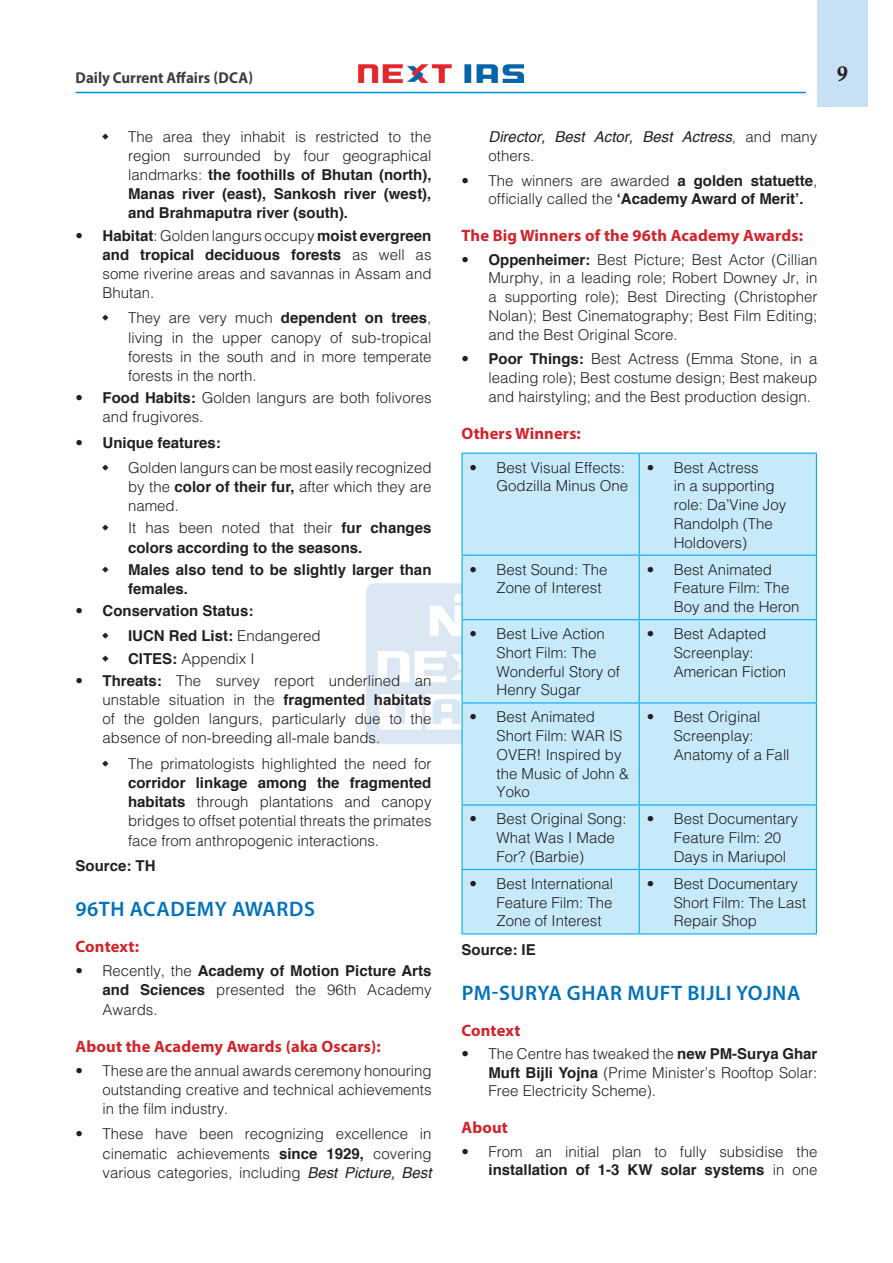
<style>
.page{position:relative;width:893px;height:1263px;background:#fff}
.page>*{position:absolute;margin:0;border:0;box-sizing:border-box;transform-origin:0 0}
.H-1{font:600 21px "Myriad Pro";letter-spacing:.03em;color:#0072bc}
.t1{font:21px "Calis MT Bol";color:#231f20}
.H-2{font:700 16.5px "Myriad Pro";letter-spacing:.01em;color:#d1232a}
.t2{font:700 15.75px "Myriad Pro";color:#3e3e3f;scale:.95 1}
.t3{font:300 15px/18.8px "Helvetica";color:#231f20;text-align:justify}
.body{font:700 15px/19.2px "Helvetica";color:#231f20}
.t4{font:italic 15px/19.2px "Helvetica";color:#231f20}
.s1{font-weight:300}
.s2{font-weight:700}
.s3{font-weight:400;font-style:italic}
.s4{font-weight:300;font-style:normal}
</style>
<div class="page">
<div style="left:817px;top:0;width:51px;height:107px;background:#c7e0f3"></div>
<img style="left:358px;top:64px;width:165px;height:19px">
<hr style="left:76px;top:92px;width:730px;height:1px;background:#008fd5">
<img style="left:366px;top:583px;width:95px;height:161px">
<div style="left:463px;top:454px;width:353px;height:479px;background:#c6eafa"></div>
<hr style="left:461px;top:453px;width:178px;height:1px;background:#00aeef">
<hr style="left:461px;top:454px;width:2px;height:101px;background:#00aeef">
<hr style="left:639px;top:453px;width:178px;height:1px;background:#00aeef">
<hr style="left:639px;top:454px;width:1px;height:101px;background:#00aeef">
<hr style="left:816px;top:454px;width:1px;height:101px;background:#00aeef">
<hr style="left:461px;top:555px;width:178px;height:1px;background:#00aeef">
<hr style="left:461px;top:556px;width:2px;height:63px;background:#00aeef">
<hr style="left:639px;top:555px;width:178px;height:1px;background:#00aeef">
<hr style="left:639px;top:556px;width:1px;height:63px;background:#00aeef">
<hr style="left:816px;top:556px;width:1px;height:63px;background:#00aeef">
<hr style="left:461px;top:619px;width:178px;height:1px;background:#00aeef">
<hr style="left:461px;top:620px;width:2px;height:82px;background:#00aeef">
<hr style="left:639px;top:619px;width:178px;height:1px;background:#00aeef">
<hr style="left:639px;top:620px;width:1px;height:82px;background:#00aeef">
<hr style="left:816px;top:620px;width:1px;height:82px;background:#00aeef">
<hr style="left:461px;top:702px;width:178px;height:1px;background:#00aeef">
<hr style="left:461px;top:703px;width:2px;height:101px;background:#00aeef">
<hr style="left:639px;top:702px;width:178px;height:1px;background:#00aeef">
<hr style="left:639px;top:703px;width:1px;height:101px;background:#00aeef">
<hr style="left:816px;top:703px;width:1px;height:101px;background:#00aeef">
<hr style="left:461px;top:804px;width:178px;height:1px;background:#00aeef">
<hr style="left:461px;top:805px;width:2px;height:64px;background:#00aeef">
<hr style="left:639px;top:804px;width:178px;height:1px;background:#00aeef">
<hr style="left:639px;top:805px;width:1px;height:64px;background:#00aeef">
<hr style="left:816px;top:805px;width:1px;height:64px;background:#00aeef">
<hr style="left:461px;top:869px;width:178px;height:1px;background:#00aeef">
<hr style="left:461px;top:870px;width:2px;height:63px;background:#00aeef">
<hr style="left:639px;top:869px;width:178px;height:1px;background:#00aeef">
<hr style="left:639px;top:870px;width:1px;height:63px;background:#00aeef">
<hr style="left:816px;top:870px;width:1px;height:63px;background:#00aeef">
<hr style="left:461px;top:933px;width:178px;height:1px;background:#00aeef">
<hr style="left:639px;top:933px;width:178px;height:1px;background:#00aeef">
<p class="t2" style="left:76px;top:67px;width:188px">Daily Current Affairs (DCA)</p>
<h1 class="t1" style="left:837px;top:62px;width:12px">9</h1>
<p class="body" style="left:128px;top:127px;width:305px;text-align:justify"><span class="s1">The area they inhabit is restricted to the region surrounded by four geographical landmarks:</span> the foothills of Bhutan (north), Manas river (east), Sankosh river (west), and Brahmaputra river (south).</p>
<p class="t3" style="left:103px;top:225px;width:330px;line-height:19.2px;text-indent:-27px">• <span class="s2">Habitat</span>: Golden langurs occupy <span class="s2">moist evergreen and tropical deciduous forests</span> as well as some riverine areas and savannas in Assam and Bhutan.</p>
<p class="t3" style="left:128px;top:308px;width:305px;line-height:19.2px">They are very much <span class="s2">dependent on trees</span>, living in the upper canopy of sub-tropical forests in the south and in more temperate forests in the north.</p>
<p class="t3" style="left:103px;top:388px;width:330px;line-height:19.2px;text-indent:-27px">• <span class="s2">Food Habits:</span> Golden langurs are both folivores and frugivores.</p>
<p class="body" style="left:76px;top:433px;width:147px"><span class="s1">•</span> Unique features:</p>
<p class="t3" style="left:128px;top:457px;width:305px;line-height:19.2px">Golden langurs can be most easily recognized by the <span class="s2">color of their fur,</span> after which they are named.</p>
<p class="body" style="left:128px;top:519px;width:305px"><span class="s1">It has been noted that their</span> fur changes colors according to the seasons.</p>
<p class="body" style="left:128px;top:560px;width:305px">Males also tend to be slightly larger than females.</p>
<p class="body" style="left:76px;top:602px;width:179px"><span class="s1">•</span> Conservation Status:</p>
<p class="body" style="left:128px;top:627px;width:194px">IUCN Red List: <span class="s1">Endangered</span></p>
<p class="t3" style="left:128px;top:648px;width:128px"><span class="s2">CITES:</span> Appendix I</p>
<p class="t3" style="left:103px;top:670px;width:330px;line-height:19.2px;text-indent:-27px">• <span class="s2">Threats:</span> The survey report underlined an unstable situation in the <span class="s2">fragmented habitats </span>of the golden langurs, particularly due to the absence of non-breeding all-male bands.</p>
<p class="t3" style="left:128px;top:753px;width:305px;line-height:19.2px">The primatologists highlighted the need for <span class="s2">corridor linkage among the fragmented habitats</span> through plantations and canopy bridges to offset potential threats the primates face from anthropogenic interactions.</p>
<p class="body" style="left:76px;top:856px;width:82px">Source: TH</p>
<p class="H-1" style="left:76px;top:896px;width:241px">96TH ACADEMY AWARDS</p>
<p class="H-2" style="left:76px;top:936px;width:65px">Context:</p>
<p class="t3" style="left:103px;top:961px;width:330px;line-height:19.2px;text-indent:-27px">• Recently, the <span class="s2">Academy of Motion Picture Arts and Sciences</span> presented the 96th Academy Awards.</p>
<p class="H-2" style="left:76px;top:1036px;width:307px">About the Academy Awards (aka Oscars):</p>
<p class="t3" style="left:103px;top:1060px;width:330px;line-height:19.2px;text-indent:-27px">• These are the annual awards ceremony honouring outstanding creative and technical achievements in the film industry.</p>
<p class="t3" style="left:103px;top:1124px;width:330px;line-height:19.2px;text-indent:-27px">• These have been recognizing excellence in cinematic achievements <span class="s2">since 1929,</span> covering various categories, including <span class="s3">Best Picture, Best</span></p>
<p class="t4" style="left:488px;top:127px;width:330px">Director, Best Actor, Best Actress<span class="s4">, and many others.</span></p>
<p class="t3" style="left:488px;top:170px;width:330px;text-indent:-27px">• The winners are awarded <span class="s2">a golden statuette</span>, officially called the <span class="s2">‘Academy Award of Merit’.</span></p>
<p class="H-2" style="left:461px;top:225px;width:343px">The Big Winners of the 96th Academy Awards:</p>
<p class="t3" style="left:488px;top:250px;width:330px;text-indent:-27px">• <span class="s2">Oppenheimer:</span> Best Picture; Best Actor (Cillian Murphy, in a leading role; Robert Downey Jr, in a supporting role); Best Directing (Christopher Nolan); Best Cinematography; Best Film Editing; and the Best Original Score.</p>
<p class="t3" style="left:488px;top:349px;width:330px;text-indent:-27px">• <span class="s2">Poor Things:</span> Best Actress (Emma Stone, in a leading role); Best costume design; Best makeup and hairstyling; and the Best production design.</p>
<p class="H-2" style="left:461px;top:423px;width:121px">Others Winners:</p>
<p class="t3" style="left:470px;top:457px;width:160px;text-align:right">• Best Visual Effects:<br>Godzilla Minus One</p>
<p class="t3" style="left:674px;top:457px;width:114px;text-align:left;text-indent:-27px">• Best Actress<br>in a supporting role: Da’Vine Joy<br>Randolph (The<br>Holdovers)</p>
<p class="t3" style="left:497px;top:559px;width:112px;text-indent:-27px">• Best Sound: The<br>Zone of Interest</p>
<p class="t3" style="left:674px;top:559px;width:127px;text-align:left;text-indent:-27px">• Best Animated<br>Feature Film: The<br>Boy and the Heron</p>
<p class="t3" style="left:497px;top:624px;width:125px;text-align:left;text-indent:-27px">• Best Live Action<br>Short Film: The<br>Wonderful Story of<br>Henry Sugar</p>
<p class="t3" style="left:674px;top:624px;width:114px;text-align:left;text-indent:-27px">• Best Adapted<br>Screenplay:<br>American Fiction</p>
<p class="t3" style="left:497px;top:707px;width:134px;text-align:left;text-indent:-27px">• Best Animated<br>Short Film: WAR IS<br>OVER! Inspired by the Music of John &amp;<br>Yoko</p>
<p class="t3" style="left:674px;top:707px;width:117px;text-align:left;text-indent:-27px">• Best Original<br>Screenplay:<br>Anatomy of a Fall</p>
<p class="t3" style="left:497px;top:809px;width:132px;text-align:left;text-indent:-27px">• Best Original Song:<br>What Was I Made<br>For? (Barbie)</p>
<p class="t3" style="left:674px;top:809px;width:126px;text-align:left;text-indent:-27px">• Best Documentary<br>Feature Film: 20<br>Days in Mariupol</p>
<p class="t3" style="left:497px;top:874px;width:118px;text-indent:-27px">• Best International Feature Film: The Zone of Interest</p>
<p class="t3" style="left:674px;top:874px;width:134px;text-align:left;text-indent:-27px">• Best Documentary<br>Short Film: The Last<br>Repair Shop</p>
<p class="body" style="left:461px;top:940px;width:76px">Source: IE</p>
<p class="H-1" style="left:462px;top:979px;width:340px">PM-SURYA GHAR MUFT BIJLI YOJNA</p>
<p class="H-2" style="left:461px;top:1019px;width:60px">Context</p>
<p class="t3" style="left:488px;top:1044px;width:330px;text-indent:-27px">• The Centre has tweaked the <span class="s2">new PM-Surya Ghar Muft Bijli Yojna</span> (Prime Minister’s Rooftop Solar:<br>Free Electricity Scheme).</p>
<p class="H-2" style="left:461px;top:1117px;width:48px">About</p>
<p class="t3" style="left:461px;top:1141px;width:357px;text-align:right">• From an initial plan to fully subsidise the <span class="s2">installation of 1-3 KW solar systems</span> in one</p>
</div>
